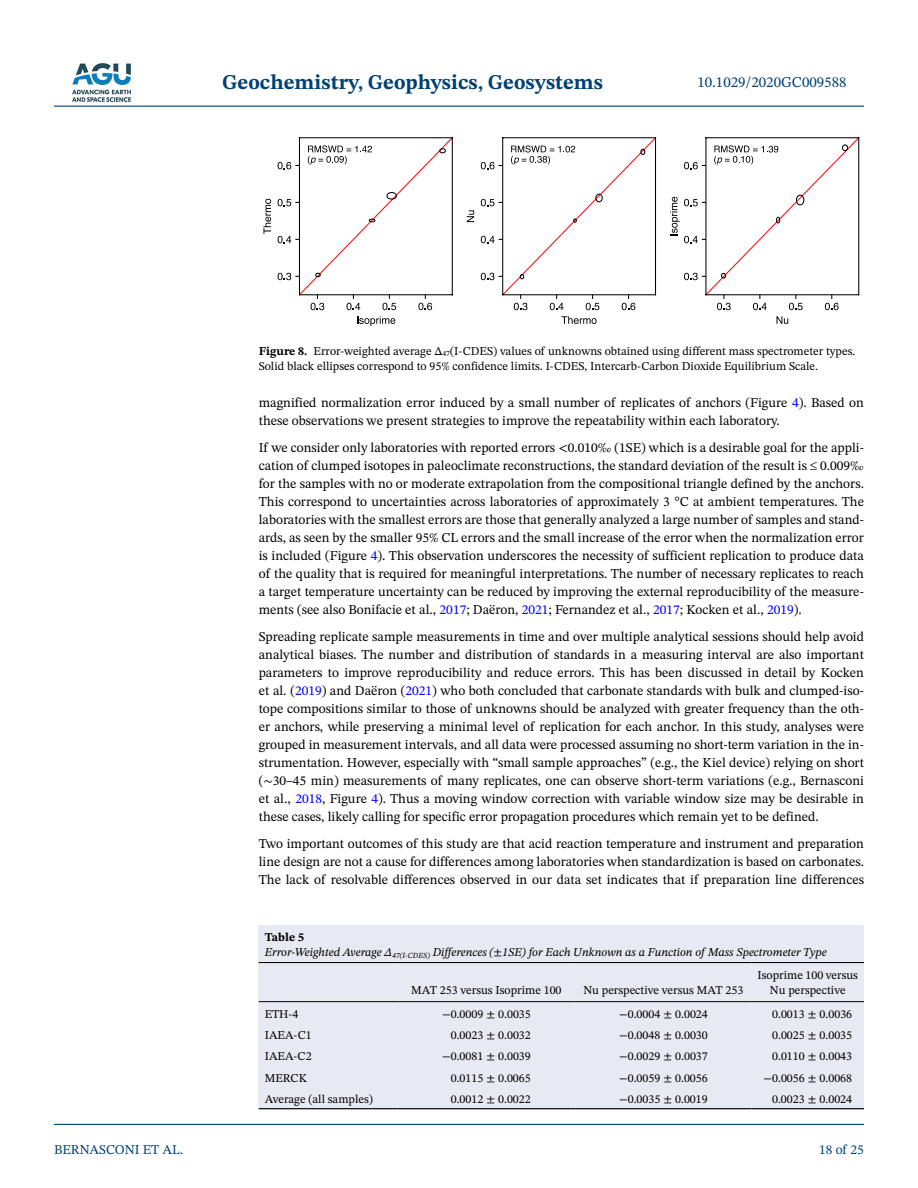
<style>
.page{position:relative;width:918px;height:1188px;background:#fff}
.page>*{position:absolute;margin:0;border:0;box-sizing:border-box;transform-origin:0 0}
.t1{font:700 21px "STIX Two Text";color:#004174}
.t2{font:15px "STIX Two Text";color:#004174}
.t3{font:13.5px/18px "STIX Two Text";color:#000;text-align:justify}
.t4{font:13.5px "STIX Two Text";color:#004174}
.t5{font:12px/15px "STIX Two Text";color:#000}
.t6{font:italic 12px/15px "STIX Two Text";color:#000}
.s1{font-weight:700}
.s2{color:#00f}
.s3{font-family:"STIX Two Math"}
.s4{font-weight:700;font-style:normal}
</style>
<div class="page">
<hr style="left:54px;top:106px;width:810px;height:1px;background:#004174">
<hr style="left:54px;top:1124px;width:810px;height:1px;background:#004174">
<img style="left:72px;top:63px;width:59px;height:39px">
<svg style="left:357px;top:316px;width:38px;height:10px"></svg>
<svg style="left:263px;top:199px;width:8px;height:35px"></svg>
<hr style="left:452px;top:138px;width:1px;height:157px;background:#000">
<hr style="left:299px;top:137px;width:153px;height:1px;background:#000">
<svg style="left:278px;top:138px;width:174px;height:172px"></svg>
<svg style="left:561px;top:316px;width:36px;height:8px"></svg>
<svg style="left:467px;top:210px;width:7px;height:12px"></svg>
<hr style="left:503px;top:137px;width:153px;height:1px;background:#000">
<svg style="left:481px;top:138px;width:175px;height:172px"></svg>
<svg style="left:777px;top:316px;width:11px;height:8px"></svg>
<hr style="left:706px;top:137px;width:153px;height:1px;background:#000">
<svg style="left:670px;top:138px;width:189px;height:172px"></svg>
<div style="left:259px;top:962px;width:605px;height:147px;background:#e7eaf2"></div>
<hr style="left:259px;top:962px;width:139px;height:1px;background:#000">
<hr style="left:259px;top:1001px;width:139px;height:1px;background:#000">
<hr style="left:398px;top:962px;width:177px;height:1px;background:#000">
<hr style="left:398px;top:1001px;width:177px;height:1px;background:#000">
<hr style="left:575px;top:962px;width:177px;height:1px;background:#000">
<hr style="left:575px;top:1001px;width:177px;height:1px;background:#000">
<hr style="left:752px;top:962px;width:112px;height:1px;background:#000">
<hr style="left:752px;top:1001px;width:112px;height:1px;background:#000">
<hr style="left:259px;top:1108px;width:139px;height:1px;background:#000">
<hr style="left:398px;top:1108px;width:177px;height:1px;background:#000">
<hr style="left:575px;top:1108px;width:177px;height:1px;background:#000">
<hr style="left:752px;top:1108px;width:112px;height:1px;background:#000">
<div style="left:259px;top:926px;width:605px;height:36px;background:#e7eaf2"></div>
<h1 class="t1" style="left:222px;top:67px;width:382px">Geochemistry, Geophysics, Geosystems</h1>
<p class="t2" style="left:697px;top:72px;width:151px">10.1029/2020GC009588</p>
<p class="t4" style="left:54px;top:1140px;width:131px">BERNASCONI ET AL.</p>
<p class="t5" style="left:259px;top:343px;width:598px"><span class="s1">Figure 8.</span> Error-weighted average Δ<sub>47</sub>(I-CDES) values of unknowns obtained using different mass spectrometer types.<br>Solid black ellipses correspond to 95% confidence limits. I-CDES, Intercarb-Carbon Dioxide Equilibrium Scale.</p>
<p class="t3" style="left:259px;top:393px;width:607px">magnified normalization error induced by a small number of replicates of anchors (Figure <span class="s2">4</span>). Based on these observations we present strategies to improve the repeatability within each laboratory.</p>
<p class="t3" style="left:259px;top:438px;width:607px">If we consider only laboratories with reported errors &lt;0.010‰ (1SE) which is a desirable goal for the appli&shy;cation of clumped isotopes in paleoclimate reconstructions, the standard deviation of the result is ≤ 0.009‰ for the samples with no or moderate extrapolation from the compositional triangle defined by the anchors.<br>This correspond to uncertainties across laboratories of approximately 3 °C at ambient temperatures. The laboratories with the smallest errors are those that generally analyzed a large number of samples and stand&shy;ards, as seen by the smaller 95% CL errors and the small increase of the error when the normalization error is included (Figure <span class="s2">4</span>). This observation underscores the necessity of sufficient replication to produce data of the quality that is required for meaningful interpretations. The number of necessary replicates to reach a target temperature uncertainty can be reduced by improving the external reproducibility of the measure&shy;ments (see also Bonifacie et al., <span class="s2">2017</span>; Daëron, <span class="s2">2021</span>; Fernandez et al., <span class="s2">2017</span>; Kocken et al., <span class="s2">2019</span>).</p>
<p class="t3" style="left:259px;top:627px;width:607px">Spreading replicate sample measurements in time and over multiple analytical sessions should help avoid analytical biases. The number and distribution of standards in a measuring interval are also important parameters to improve reproducibility and reduce errors. This has been discussed in detail by Kocken et al. (<span class="s2">2019</span>) and Daëron (<span class="s2">2021</span>) who both concluded that carbonate standards with bulk and clumped-iso&shy;tope compositions similar to those of unknowns should be analyzed with greater frequency than the oth&shy;er anchors, while preserving a minimal level of replication for each anchor. In this study, analyses were grouped in measurement intervals, and all data were processed assuming no short-term variation in the in&shy;strumentation. However, especially with “small sample approaches” (e.g., the Kiel device) relying on short (<span class="s3">∼</span>30–45 min) measurements of many replicates, one can observe short-term variations (e.g., Bernasconi et al., <span class="s2">2018</span>, Figure <span class="s2">4</span>). Thus a moving window correction with variable window size may be desirable in these cases, likely calling for specific error propagation procedures which remain yet to be defined.</p>
<p class="t3" style="left:259px;top:834px;width:607px">Two important outcomes of this study are that acid reaction temperature and instrument and preparation line design are not a cause for differences among laboratories when standardization is based on carbonates.<br>The lack of resolvable differences observed in our data set indicates that if preparation line differences</p>
<p class="t6" style="left:265px;top:929px;width:564px"><span class="s4">Table 5<br></span>Error-Weighted Average Δ<sub>47(I-CDES)</sub> Differences (±1SE) for Each Unknown as a Function of Mass Spectrometer Type</p>
<p class="t5" style="left:411px;top:983px;width:152px">MAT 253 versus Isoprime 100</p>
<p class="t5" style="left:583px;top:983px;width:162px">Nu perspective versus MAT 253</p>
<p class="t5" style="left:758px;top:968px;width:102px;text-align:center">Isoprime 100 versus<br>Nu perspective</p>
<p class="t5" style="left:265px;top:1007px;width:35px">ETH-4</p>
<p class="t5" style="left:442px;top:1007px;width:90px">−0.0009 ± 0.0035</p>
<p class="t5" style="left:619px;top:1007px;width:90px">−0.0004 ± 0.0024</p>
<p class="t5" style="left:772px;top:1007px;width:82px">0.0013 ± 0.0036</p>
<p class="t5" style="left:265px;top:1028px;width:48px">IAEA-C1</p>
<p class="t5" style="left:451px;top:1028px;width:82px">0.0023 ± 0.0032</p>
<p class="t5" style="left:619px;top:1028px;width:90px">−0.0048 ± 0.0030</p>
<p class="t5" style="left:772px;top:1028px;width:82px">0.0025 ± 0.0035</p>
<p class="t5" style="left:265px;top:1049px;width:48px">IAEA-C2</p>
<p class="t5" style="left:442px;top:1049px;width:90px">−0.0081 ± 0.0039</p>
<p class="t5" style="left:619px;top:1049px;width:90px">−0.0029 ± 0.0037</p>
<p class="t5" style="left:772px;top:1049px;width:82px">0.0110 ± 0.0043</p>
<p class="t5" style="left:265px;top:1070px;width:44px">MERCK</p>
<p class="t5" style="left:451px;top:1070px;width:82px">0.0115 ± 0.0065</p>
<p class="t5" style="left:619px;top:1070px;width:90px">−0.0059 ± 0.0056</p>
<p class="t5" style="left:763px;top:1070px;width:90px">−0.0056 ± 0.0068</p>
<p class="t5" style="left:265px;top:1091px;width:110px">Average (all samples)</p>
<p class="t5" style="left:451px;top:1091px;width:82px">0.0012 ± 0.0022</p>
<p class="t5" style="left:619px;top:1091px;width:90px">−0.0035 ± 0.0019</p>
<p class="t5" style="left:772px;top:1091px;width:82px">0.0023 ± 0.0024</p>
<p class="t4" style="left:819px;top:1140px;width:46px">18 of 25</p>
</div>
